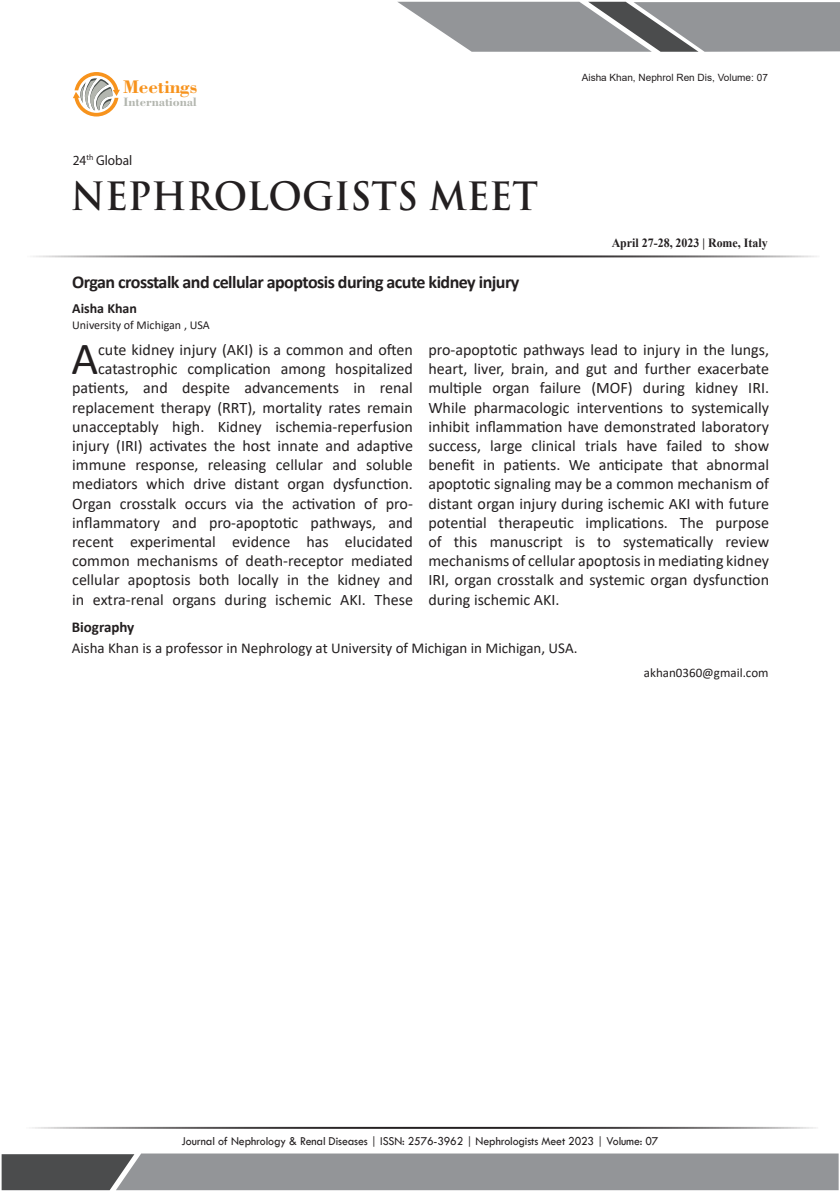
<style>
.page{position:relative;width:840px;height:1191px;background:#fff}
.page>*{position:absolute;margin:0;border:0;box-sizing:border-box;transform-origin:0 0}
.Abstract{font:46.2px "Calibri";color:#231f20}
.t1{font:700 38px "Trajan Pro";color:#231f20;scale:.95 1}
.t2{font:700 19.4px "Bodoni BT";color:#f7931d}
.t3{font:700 18px "Calibri";letter-spacing:-.03em;color:#231f20}
.Abstract-2{font:16px/19.2px "Calibri";color:#231f20;text-align:right}
.Bio_Heading{font:15px "Calibri";color:#231f20}
.Bio_Heading-2{font:700 15px "Calibri";color:#231f20}
.t4{font:14px "Myriad Pro";color:#231f20;scale:.95 1}
.Name{font:700 14px "Calibri";color:#231f20}
.Bio_Heading-3{font:13px "Calibri";color:#231f20}
.t5{font:700 12.8px "Bodoni BT";color:#b3b6af}
.t6{font:700 12.6px "Times New Roman";color:#231f20;scale:.95 1}
.t7{font:12.4px "Tw Cen";letter-spacing:-.01em;color:#231f20;scale:.95 1}
.Affiliation{font:12px "Calibri";color:#231f20}
.t8{font:10px "Arial";color:#231f20}
</style>
<div class="page">
<hr style="left:22px;top:1126px;width:795px;height:2px;background:#231f20">
<svg style="left:398px;top:2px;width:441px;height:50px;background:#9a9b9e"></svg>
<svg style="left:2px;top:1153px;width:836px;height:37px;background:#8b8d90"></svg>
<svg style="left:73px;top:72px;width:47px;height:44px"></svg>
<hr style="left:23px;top:255px;width:796px;height:2px;background:#231f20">
<p class="t2" style="left:123px;top:74px;width:76px">Meetings</p>
<p class="t5" style="left:123px;top:94px;width:75px">International</p>
<p class="t4" style="left:73px;top:152px;width:64px">24<sup>th</sup> Global</p>
<h2 class="t1" style="left:71px;top:172px;width:493px">NEPHROLOGISTS MEET</h2>
<p class="t8" style="left:581px;top:71px;width:187px">Aisha Khan, Nephrol Ren Dis, Volume: 07</p>
<p class="t6" style="left:611px;top:233px;width:166px">April 27-28, 2023 | Rome, Italy</p>
<p class="t3" style="left:72px;top:269px;width:448px">Organ crosstalk and cellular apoptosis during acute kidney injury</p>
<p class="Name" style="left:72px;top:299px;width:66px">Aisha Khan</p>
<p class="Affiliation" style="left:72px;top:317px;width:139px">University of Michigan , USA</p>
<p class="Abstract" style="left:71px;top:327px;width:28px">A</p>
<p class="Abstract-2" style="left:72px;top:340px;width:342px">cute kidney injury (AKI) is a common and often catastrophic complication among hospitalized patients, and despite advancements in renal replacement therapy (RRT), mortality rates remain unacceptably high. Kidney ischemia-reperfusion injury (IRI) activates the host innate and adaptive immune response, releasing cellular and soluble mediators which drive distant organ dysfunction.<br>Organ crosstalk occurs via the activation of pro&shy;inflammatory and pro-apoptotic pathways, and recent experimental evidence has elucidated common mechanisms of death-receptor mediated cellular apoptosis both locally in the kidney and in extra-renal organs during ischemic AKI. These</p>
<p class="Abstract-2" style="left:428px;top:340px;width:342px;text-align:justify">pro-apoptotic pathways lead to injury in the lungs, heart, liver, brain, and gut and further exacerbate multiple organ failure (MOF) during kidney IRI.<br>While pharmacologic interventions to systemically inhibit inflammation have demonstrated laboratory success, large clinical trials have failed to show benefit in patients. We anticipate that abnormal apoptotic signaling may be a common mechanism of distant organ injury during ischemic AKI with future potential therapeutic implications. The purpose of this manuscript is to systematically review mechanisms of cellular apoptosis in mediating kidney IRI, organ crosstalk and systemic organ dysfunction during ischemic AKI.</p>
<p class="Bio_Heading-2" style="left:72px;top:616px;width:64px">Biography</p>
<p class="Bio_Heading" style="left:72px;top:638px;width:507px">Aisha Khan is a professor in Nephrology at University of Michigan in Michigan, USA.</p>
<p class="Bio_Heading-3" style="left:643px;top:663px;width:126px">akhan0360@gmail.com</p>
<p class="t7" style="left:181px;top:1133px;width:503px">Journal of Nephrology &amp; Renal Diseases | ISSN: 2576-3962 | Nephrologists Meet 2023 | Volume: 07</p>
</div>
